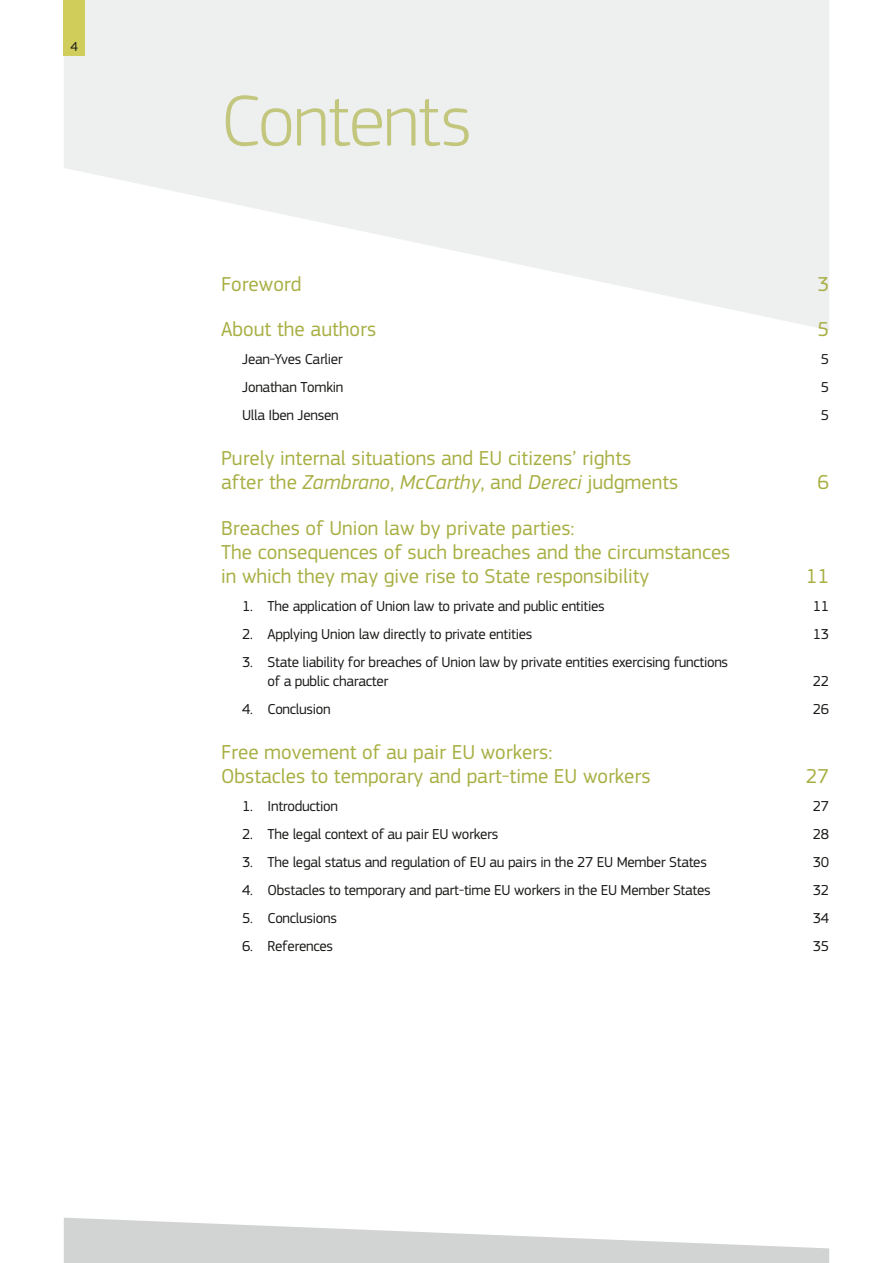
<style>
.page{position:relative;width:893px;height:1263px;background:#fff}
.page>*{position:absolute;margin:0;border:0;box-sizing:border-box;transform-origin:0 0}
.Titres_Chap{font:300 75px "PF Square Sans Pro";letter-spacing:-.02em;color:#c3c67d}
.TOC1{font:21px/24px "PF Square Sans Pro";color:#a8af43}
.TOC2{font:15px/19.5px "PF Square Sans Pro";letter-spacing:-.02em;color:#1a1a18}
.t1{font:13.5px "PF Square Sans Pro";color:#1a1a18}
.s1{font-style:italic}
</style>
<div class="page">
<svg style="left:64px;top:1217px;width:765px;height:46px"></svg>
<svg style="left:64px;top:0;width:765px;height:330px;fill:#eeefef"></svg>
<div style="left:64px;top:0;width:21px;height:55px;background:#d0cd5a"></div>
<p class="t1" style="left:71px;top:39px;width:9px">4</p>
<h1 class="Titres_Chap" style="left:221px;top:77px;width:252px">Contents</h1>
<p class="TOC1" style="left:221px;top:272px;width:82px">Foreword</p>
<p class="TOC1" style="left:817px;top:272px;width:13px">3</p>
<p class="TOC1" style="left:221px;top:317px;width:157px">About the authors</p>
<p class="TOC1" style="left:817px;top:317px;width:13px">5</p>
<p class="TOC2" style="left:242px;top:349px;width:102px">Jean-Yves Carlier</p>
<p class="TOC2" style="left:821px;top:349px;width:10px">5</p>
<p class="TOC2" style="left:242px;top:377px;width:103px">Jonathan Tomkin</p>
<p class="TOC2" style="left:821px;top:377px;width:10px">5</p>
<p class="TOC2" style="left:242px;top:405px;width:98px">Ulla Iben Jensen</p>
<p class="TOC2" style="left:821px;top:405px;width:10px">5</p>
<p class="TOC1" style="left:221px;top:446px;width:459px">Purely internal situations and EU citizens’ rights after the <span class="s1">Zambrano</span>, <span class="s1">McCarthy</span>, and <span class="s1">Dereci</span> judgments</p>
<p class="TOC1" style="left:817px;top:470px;width:13px">6</p>
<p class="TOC1" style="left:221px;top:516px;width:511px">Breaches of Union law by private parties:<br>The consequences of such breaches and the circumstances in which they may give rise to State responsibility</p>
<p class="TOC1" style="left:806px;top:564px;width:25px">11</p>
<p class="TOC2" style="left:242px;top:596px;width:364px">1. The application of Union law to private and public entities</p>
<p class="TOC2" style="left:813px;top:596px;width:18px">11</p>
<p class="TOC2" style="left:242px;top:624px;width:292px">2. Applying Union law directly to private entities</p>
<p class="TOC2" style="left:813px;top:624px;width:18px">13</p>
<p class="TOC2" style="left:268px;top:652px;width:462px;text-indent:-26px">3. State liability for breaches of Union law by private entities exercising functions of a public character</p>
<p class="TOC2" style="left:813px;top:671px;width:18px">22</p>
<p class="TOC2" style="left:242px;top:699px;width:90px">4. Conclusion</p>
<p class="TOC2" style="left:813px;top:699px;width:18px">26</p>
<p class="TOC1" style="left:221px;top:740px;width:431px">Free movement of au pair EU workers:<br>Obstacles to temporary and part-time EU workers</p>
<p class="TOC1" style="left:806px;top:764px;width:25px">27</p>
<p class="TOC2" style="left:242px;top:797px;width:97px">1. Introduction</p>
<p class="TOC2" style="left:813px;top:797px;width:18px">27</p>
<p class="TOC2" style="left:242px;top:825px;width:258px">2. The legal context of au pair EU workers</p>
<p class="TOC2" style="left:813px;top:825px;width:18px">28</p>
<p class="TOC2" style="left:242px;top:853px;width:466px">3. The legal status and regulation of EU au pairs in the 27 EU Member States</p>
<p class="TOC2" style="left:813px;top:853px;width:18px">30</p>
<p class="TOC2" style="left:242px;top:881px;width:470px">4. Obstacles to temporary and part-time EU workers in the EU Member States</p>
<p class="TOC2" style="left:813px;top:881px;width:18px">32</p>
<p class="TOC2" style="left:242px;top:909px;width:96px">5. Conclusions</p>
<p class="TOC2" style="left:813px;top:909px;width:18px">34</p>
<p class="TOC2" style="left:242px;top:937px;width:92px">6. References</p>
<p class="TOC2" style="left:813px;top:937px;width:18px">35</p>
</div>
